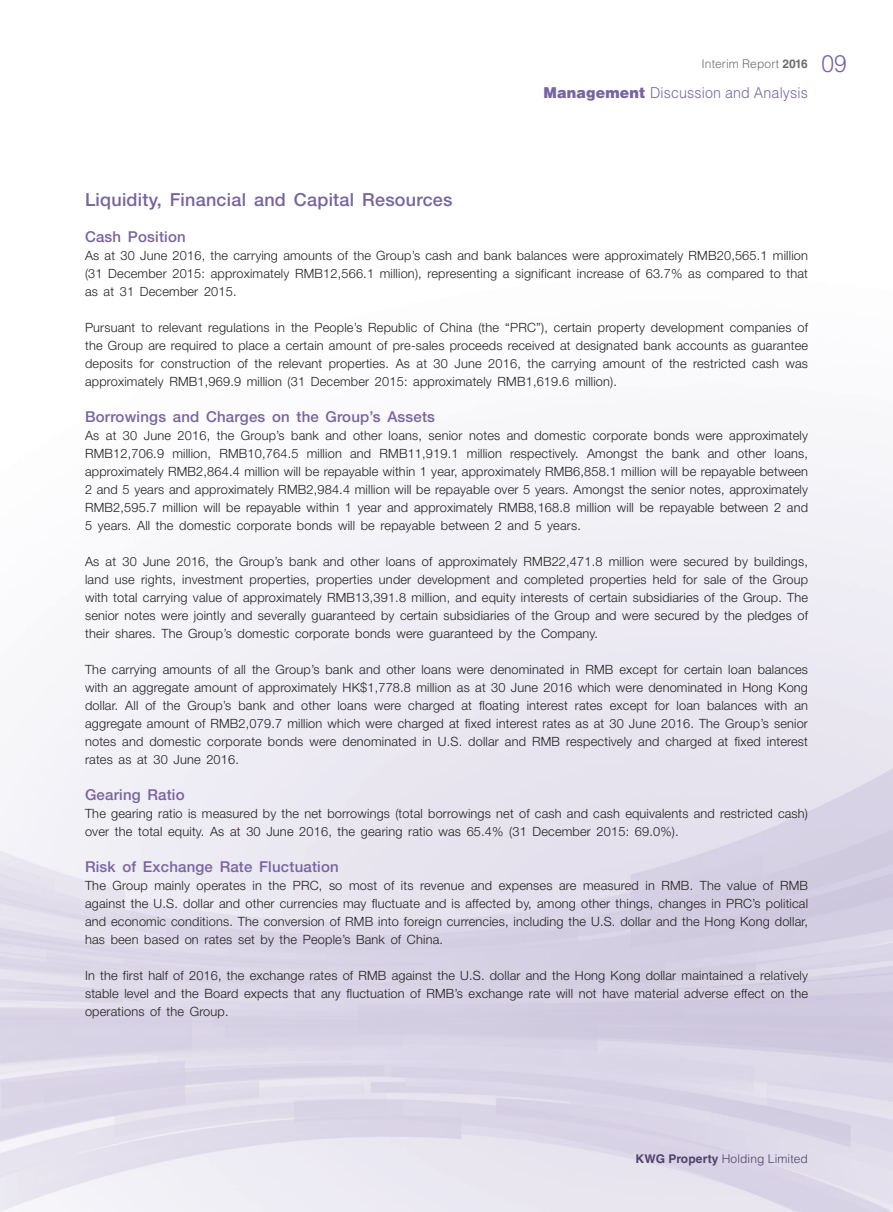
<style>
.page{position:relative;width:893px;height:1212px;background:#fff}
.page>*{position:absolute;margin:0;border:0;box-sizing:border-box;transform-origin:0 0}
._03_H1{font:500 18px "Helvetica Neue LT Std";letter-spacing:.015em;color:#7764a0}
._04___H2{font:500 15px "Helvetica Neue LT Std";letter-spacing:.015em;color:#7764a0}
.t1{font:300 15px "Helvetica LT Std";letter-spacing:.01em;color:#7764a0;scale:.95 1}
._11_P0{font:300 12.75px/18px "Helvetica Neue LT Std";letter-spacing:.015em;color:#231f20;text-align:justify}
.t2{font:300 12px "Helvetica LT Std";letter-spacing:.01em;color:#4f416d}
.t3{font:300 12px "Helvetica LT Std";letter-spacing:.01em;color:#6c6d70}
.s1{font-weight:700}
.s2{font-size:24px;color:#7764a0}
.s3{font-weight:900}
</style>
<div class="page">
<p class="t3" style="left:701px;top:56px;width:147px">Interim Report <span class="s1">2016</span> <span class="s2">09</span></p>
<p class="t1" style="left:544px;top:83px;width:280px"><span class="s3">Management</span> Discussion and Analysis</p>
<p class="_03_H1" style="left:85px;top:189px;width:369px">Liquidity, Financial and Capital Resources</p>
<p class="_04___H2" style="left:85px;top:228px;width:102px">Cash Position</p>
<p class="_11_P0" style="left:85px;top:246px;width:724px">As at 30 June 2016, the carrying amounts of the Group’s cash and bank balances were approximately RMB20,565.1 million (31 December 2015: approximately RMB12,566.1 million), representing a significant increase of 63.7% as compared to that as at 31 December 2015.</p>
<p class="_11_P0" style="left:85px;top:318px;width:725px">Pursuant to relevant regulations in the People’s Republic of China (the “PRC”), certain property development companies of the Group are required to place a certain amount of pre-sales proceeds received at designated bank accounts as guarantee deposits for construction of the relevant properties. As at 30 June 2016, the carrying amount of the restricted cash was approximately RMB1,969.9 million (31 December 2015: approximately RMB1,619.6 million).</p>
<p class="_04___H2" style="left:85px;top:408px;width:352px">Borrowings and Charges on the Group’s Assets</p>
<p class="_11_P0" style="left:85px;top:426px;width:725px">As at 30 June 2016, the Group’s bank and other loans, senior notes and domestic corporate bonds were approximately RMB12,706.9 million, RMB10,764.5 million and RMB11,919.1 million respectively. Amongst the bank and other loans, approximately RMB2,864.4 million will be repayable within 1 year, approximately RMB6,858.1 million will be repayable between 2 and 5 years and approximately RMB2,984.4 million will be repayable over 5 years. Amongst the senior notes, approximately RMB2,595.7 million will be repayable within 1 year and approximately RMB8,168.8 million will be repayable between 2 and 5 years. All the domestic corporate bonds will be repayable between 2 and 5 years.</p>
<p class="_11_P0" style="left:85px;top:552px;width:725px">As at 30 June 2016, the Group’s bank and other loans of approximately RMB22,471.8 million were secured by buildings, land use rights, investment properties, properties under development and completed properties held for sale of the Group with total carrying value of approximately RMB13,391.8 million, and equity interests of certain subsidiaries of the Group. The senior notes were jointly and severally guaranteed by certain subsidiaries of the Group and were secured by the pledges of their shares. The Group’s domestic corporate bonds were guaranteed by the Company.</p>
<p class="_11_P0" style="left:85px;top:660px;width:724px">The carrying amounts of all the Group’s bank and other loans were denominated in RMB except for certain loan balances with an aggregate amount of approximately HK$1,778.8 million as at 30 June 2016 which were denominated in Hong Kong dollar. All of the Group’s bank and other loans were charged at floating interest rates except for loan balances with an aggregate amount of RMB2,079.7 million which were charged at fixed interest rates as at 30 June 2016. The Group’s senior notes and domestic corporate bonds were denominated in U.S. dollar and RMB respectively and charged at fixed interest rates as at 30 June 2016.</p>
<p class="_04___H2" style="left:85px;top:786px;width:101px">Gearing Ratio</p>
<p class="_11_P0" style="left:85px;top:804px;width:724px">The gearing ratio is measured by the net borrowings (total borrowings net of cash and cash equivalents and restricted cash) over the total equity. As at 30 June 2016, the gearing ratio was 65.4% (31 December 2015: 69.0%).</p>
<p class="_04___H2" style="left:85px;top:858px;width:255px">Risk of Exchange Rate Fluctuation</p>
<p class="_11_P0" style="left:85px;top:876px;width:725px">The Group mainly operates in the PRC, so most of its revenue and expenses are measured in RMB. The value of RMB against the U.S. dollar and other currencies may fluctuate and is affected by, among other things, changes in PRC’s political and economic conditions. The conversion of RMB into foreign currencies, including the U.S. dollar and the Hong Kong dollar, has been based on rates set by the People’s Bank of China.</p>
<p class="_11_P0" style="left:85px;top:966px;width:724px">In the first half of 2016, the exchange rates of RMB against the U.S. dollar and the Hong Kong dollar maintained a relatively stable level and the Board expects that any fluctuation of RMB’s exchange rate will not have material adverse effect on the operations of the Group.</p>
<p class="t2" style="left:636px;top:1151px;width:174px"><span class="s1">KWG Property</span> Holding Limited</p>
</div>
